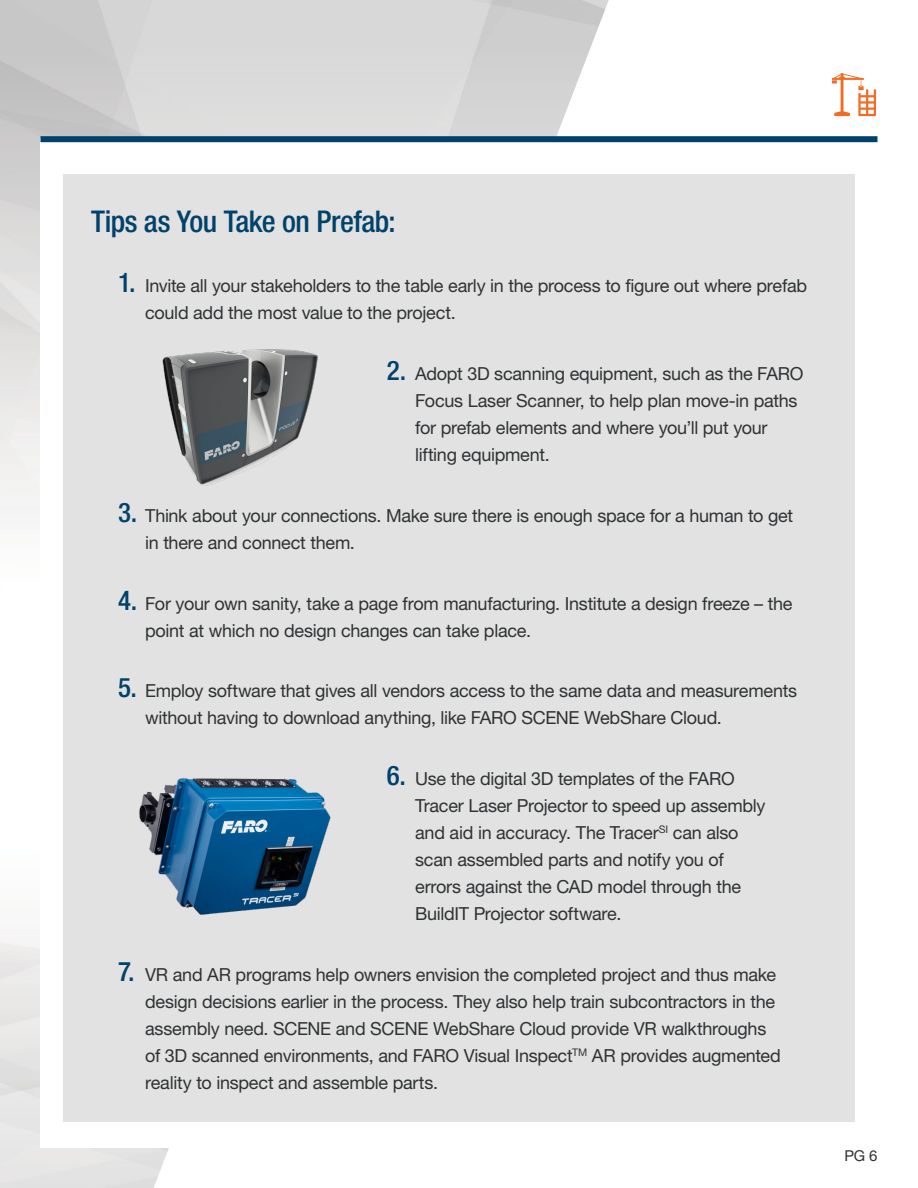
<style>
.page{position:relative;width:918px;height:1188px;background:#fff}
.page>*{position:absolute;margin:0;border:0;box-sizing:border-box;transform-origin:0 0}
.t1{font:500 condensed 30px "Helvetica Neue LTW1 G";letter-spacing:-.015em;color:#01426a}
.t2{font:18px/27px "Helvetica Neue LTW1 G";letter-spacing:-.015em;color:#2f3234}
.t3{font:15px "Helvetica Neue LTW1 G";color:#2f3234}
.s1{font-weight:500;font-stretch:condensed;font-size:27px;color:#01426a}
</style>
<div class="page">
<svg style="left:832px;top:73px;width:44px;height:43px"></svg>
<div style="left:40px;top:136px;width:838px;height:6px;background:#01426a"></div>
<div style="left:63px;top:174px;width:792px;height:947px;background:#e2e2e2"></div>
<img style="left:162px;top:349px;width:156px;height:137px">
<img style="left:139px;top:778px;width:192px;height:137px">
<h1 class="t1" style="left:91px;top:203px;width:306px">Tips as You Take on Prefab:</h1>
<p class="t2" style="left:145px;top:272px;width:663px;text-indent:-27px"><span class="s1">1.</span> Invite all your stakeholders to the table early in the process to figure out where prefab could add the most value to the project.</p>
<p class="t2" style="left:415px;top:360px;width:390px;text-indent:-28px"><span class="s1">2.</span> Adopt 3D scanning equipment, such as the FARO Focus Laser Scanner, to help plan move-in paths for prefab elements and where you’ll put your lifting equipment.</p>
<p class="t2" style="left:145px;top:502px;width:650px;text-indent:-27px"><span class="s1">3.</span> Think about your connections. Make sure there is enough space for a human to get in there and connect them.</p>
<p class="t2" style="left:145px;top:590px;width:649px;text-indent:-27px"><span class="s1">4.</span> For your own sanity, take a page from manufacturing. Institute a design freeze – the point at which no design changes can take place.</p>
<p class="t2" style="left:145px;top:677px;width:653px;text-indent:-27px"><span class="s1">5.</span> Employ software that gives all vendors access to the same data and measurements without having to download anything, like FARO SCENE WebShare Cloud.</p>
<p class="t2" style="left:415px;top:765px;width:352px;text-indent:-28px"><span class="s1">6.</span> Use the digital 3D templates of the FARO Tracer Laser Projector to speed up assembly and aid in accuracy. The Tracer<sup>SI</sup> can also scan assembled parts and notify you of errors against the CAD model through the BuildIT Projector software.</p>
<p class="t2" style="left:145px;top:961px;width:637px;text-indent:-27px"><span class="s1">7.</span> VR and AR programs help owners envision the completed project and thus make design decisions earlier in the process. They also help train subcontractors in the assembly need. SCENE and SCENE WebShare Cloud provide VR walkthroughs of 3D scanned environments, and FARO Visual Inspect<sup>TM</sup> AR provides augmented reality to inspect and assemble parts.</p>
<p class="t3" style="left:844px;top:1146px;width:35px">PG 6</p>
</div>
